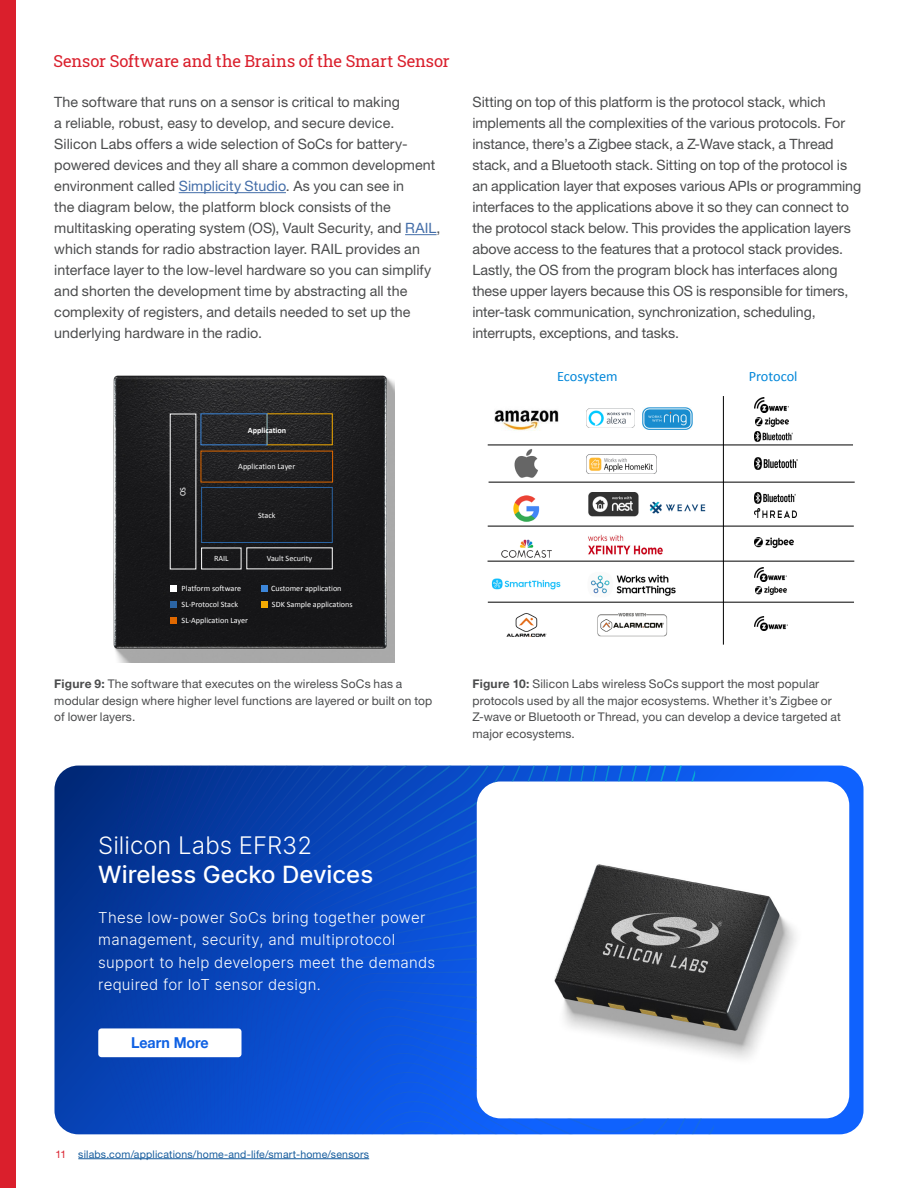
<style>
.page{position:relative;width:918px;height:1188px;background:#fff}
.page>*{position:absolute;margin:0;border:0;box-sizing:border-box;transform-origin:0 0}
.t1{font:500 24px "Inter";color:#fff}
.t2{font:300 24px "Inter";color:#fff}
.t3{font:16.5px "Roboto Slab";letter-spacing:-.005em;color:#da1f2c}
.t4{font:300 15px/22.5px "Inter";letter-spacing:.02em;color:#fff}
.Body_Copy{font:700 15px "Helvetica Neue";letter-spacing:-.005em;color:#0f61e3;scale:.95 1}
.t5{font:14.4px "Calibri";letter-spacing:-.01em;color:#0086d9}
.t6{font:14.25px/21px "Helvetica Neue LT Std";color:#4b4c4d}
.t7{font:12px/16.5px "Helvetica Neue LT Std";letter-spacing:.01em;color:#4b4c4d}
.t8{font:10.5px "Helvetica Neue LT Std";letter-spacing:.02em;color:#175d9e}
.t9{font:8.1px/15.9px "Calibri";color:#fff}
.t10{font:700 8.1px "Calibri";color:#fff}
.t11{font:7.2px "Arial";letter-spacing:.1em;color:#404040}
.t12{font:6.75px "Arial";letter-spacing:.1em;color:#404040}
.s1{color:#436da8}
.s2{font-weight:700}
.s3{color:#da1f2c}
</style>
<div class="page">
<hr style="left:78px;top:1158px;width:291px;height:1px;background:#175d9e">
<div style="left:0;top:0;width:15px;height:1188px;background:#da1f2c"></div>
<hr style="left:179px;top:192px;width:107px;height:1px;background:#436da8">
<hr style="left:405px;top:234px;width:32px;height:1px;background:#436da8">
<svg style="left:113px;top:375px;width:282px;height:288px;background:#2e2e2f"></svg>
<div style="left:201px;top:487px;width:132px;height:56px;border:1px solid #2b64a3"></div>
<div style="left:201px;top:413px;width:66px;height:32px;border:1px solid #3c86d9"></div>
<div style="left:170px;top:585px;width:7px;height:7px;background:#fff"></div>
<div style="left:170px;top:601px;width:7px;height:6px;background:#2b64a3"></div>
<div style="left:170px;top:617px;width:7px;height:7px;background:#e06800"></div>
<div style="left:261px;top:585px;width:6px;height:7px;background:#3c86d9"></div>
<svg style="left:261px;top:601px;width:6px;height:6px"></svg>
<img style="left:487px;top:397px;width:368px;height:248px">
<img style="left:495px;top:403px;width:64px;height:34px">
<img style="left:512px;top:448px;width:30px;height:31px">
<img style="left:507px;top:489px;width:40px;height:40px">
<img style="left:642px;top:407px;width:51px;height:23px">
<img style="left:587px;top:409px;width:48px;height:18px">
<img style="left:587px;top:520px;width:77px;height:47px">
<img style="left:587px;top:605px;width:90px;height:39px">
<img style="left:506px;top:612px;width:41px;height:25px">
<hr style="left:723px;top:396px;width:1px;height:249px;background:#000">
<img style="left:587px;top:570px;width:90px;height:28px">
<img style="left:502px;top:535px;width:50px;height:28px">
<img style="left:587px;top:454px;width:70px;height:20px">
<img style="left:649px;top:491px;width:58px;height:33px">
<img style="left:587px;top:493px;width:53px;height:29px">
<hr style="left:488px;top:445px;width:365px;height:1px;background:#000">
<hr style="left:489px;top:482px;width:366px;height:1px;background:#000">
<hr style="left:488px;top:526px;width:366px;height:1px;background:#000">
<hr style="left:488px;top:561px;width:366px;height:1px;background:#000">
<hr style="left:488px;top:602px;width:366px;height:1px;background:#000">
<img style="left:755px;top:538px;width:38px;height:10px">
<img style="left:755px;top:616px;width:33px;height:15px">
<img style="left:754px;top:493px;width:41px;height:11px">
<img style="left:754px;top:509px;width:43px;height:8px">
<img style="left:755px;top:568px;width:32px;height:14px">
<img style="left:756px;top:587px;width:30px;height:8px">
<img style="left:755px;top:458px;width:42px;height:11px">
<img style="left:755px;top:431px;width:37px;height:10px">
<img style="left:754px;top:397px;width:35px;height:16px">
<img style="left:756px;top:418px;width:33px;height:8px">
<img style="left:487px;top:576px;width:83px;height:15px">
<svg style="left:54px;top:766px;width:810px;height:368px"></svg>
<svg style="left:91px;top:766px;width:5px;height:368px;background:#03379a"></svg>
<svg style="left:96px;top:766px;width:5px;height:368px;background:#04379a"></svg>
<svg style="left:101px;top:766px;width:613px;height:368px"></svg>
<svg style="left:117px;top:766px;width:5px;height:368px;background:#04389e"></svg>
<svg style="left:122px;top:766px;width:6px;height:368px;background:#04399f"></svg>
<svg style="left:128px;top:766px;width:5px;height:368px;background:#0539a0"></svg>
<svg style="left:133px;top:766px;width:6px;height:368px;background:#053aa1"></svg>
<svg style="left:139px;top:766px;width:6px;height:368px;background:#053aa3"></svg>
<svg style="left:145px;top:766px;width:5px;height:368px;background:#053ba4"></svg>
<svg style="left:150px;top:766px;width:5px;height:368px;background:#053ba5"></svg>
<svg style="left:155px;top:766px;width:5px;height:368px;background:#053ba6"></svg>
<svg style="left:160px;top:766px;width:6px;height:368px;background:#053ca7"></svg>
<svg style="left:166px;top:766px;width:5px;height:368px;background:#063ca8"></svg>
<svg style="left:171px;top:766px;width:6px;height:368px;background:#063da9"></svg>
<svg style="left:181px;top:766px;width:193px;height:368px;background:#0846be"></svg>
<img style="left:517px;top:831px;width:298px;height:254px">
<div style="left:98px;top:1028px;width:144px;height:29px;background:#fff;border-radius:3px"></div>
<p class="t3" style="left:53px;top:49px;width:398px">Sensor Software and the Brains of the Smart Sensor</p>
<p class="t6" style="left:54px;top:91px;width:388px">The software that runs on a sensor is critical to making<br>a reliable, robust, easy to develop, and secure device.<br>Silicon Labs offers a wide selection of SoCs for battery&shy;powered devices and they all share a common development environment called <span class="s1">Simplicity Studio</span>. As you can see in<br>the diagram below, the platform block consists of the multitasking operating system (OS), Vault Security, and <span class="s1">RAIL</span>, which stands for radio abstraction layer. RAIL provides an interface layer to the low-level hardware so you can simplify and shorten the development time by abstracting all the complexity of registers, and details needed to set up the underlying hardware in the radio.</p>
<p class="t6" style="left:472px;top:91px;width:390px">Sitting on top of this platform is the protocol stack, which implements all the complexities of the various protocols. For instance, there’s a Zigbee stack, a Z-Wave stack, a Thread stack, and a Bluetooth stack. Sitting on top of the protocol is an application layer that exposes various APIs or programming interfaces to the applications above it so they can connect to the protocol stack below. This provides the application layers above access to the features that a protocol stack provides.<br>Lastly, the OS from the program block has interfaces along these upper layers because this OS is responsible for timers, inter-task communication, synchronization, scheduling, interrupts, exceptions, and tasks.</p>
<p class="t10" style="left:248px;top:425px;width:40px">Application</p>
<p class="t9" style="left:175px;top:496px;width:11px;rotate:-90deg">OS</p>
<p class="t9" style="left:238px;top:459px;width:58px">Application Layer</p>
<p class="t9" style="left:214px;top:550px;width:16px">RAIL</p>
<p class="t9" style="left:258px;top:507px;width:19px">Stack</p>
<p class="t9" style="left:267px;top:550px;width:47px">Vault Security</p>
<p class="t9" style="left:182px;top:580px;width:61px">Platform software</p>
<p class="t9" style="left:182px;top:596px;width:68px">SL-Protocol Stack<br>SL-Application Layer</p>
<p class="t9" style="left:271px;top:580px;width:72px">Customer application</p>
<p class="t9" style="left:272px;top:596px;width:82px">SDK Sample applications</p>
<p class="t5" style="left:557px;top:367px;width:62px">Ecosystem</p>
<p class="t5" style="left:749px;top:367px;width:50px">Protocol</p>
<p class="t7" style="left:54px;top:676px;width:380px"><span class="s2">Figure 9:</span> The software that executes on the wireless SoCs has a modular design where higher level functions are layered or built on top of lower layers.</p>
<p class="t7" style="left:472px;top:676px;width:370px"><span class="s2">Figure 10:</span> Silicon Labs wireless SoCs support the most popular protocols used by all the major ecosystems. Whether it’s Zigbee or Z-wave or Bluetooth or Thread, you can develop a device targeted at major ecosystems.</p>
<p class="t12" style="left:84px;top:680px;width:44px">#WorksWith</p>
<p class="t11" style="left:334px;top:680px;width:46px">#WorksWith</p>
<p class="t2" style="left:98px;top:829px;width:215px">Silicon Labs EFR32</p>
<p class="t1" style="left:98px;top:857px;width:276px">Wireless Gecko Devices</p>
<p class="t4" style="left:98px;top:906px;width:339px">These low-power SoCs bring together power management, security, and multiprotocol support to help developers meet the demands required for IoT sensor design.</p>
<p class="Body_Copy" style="left:131px;top:1031px;width:83px">Learn More</p>
<p class="t8" style="left:56px;top:1148px;width:315px"><span class="s3">11</span> silabs.com/applications/home-and-life/smart-home/sensors</p>
</div>
